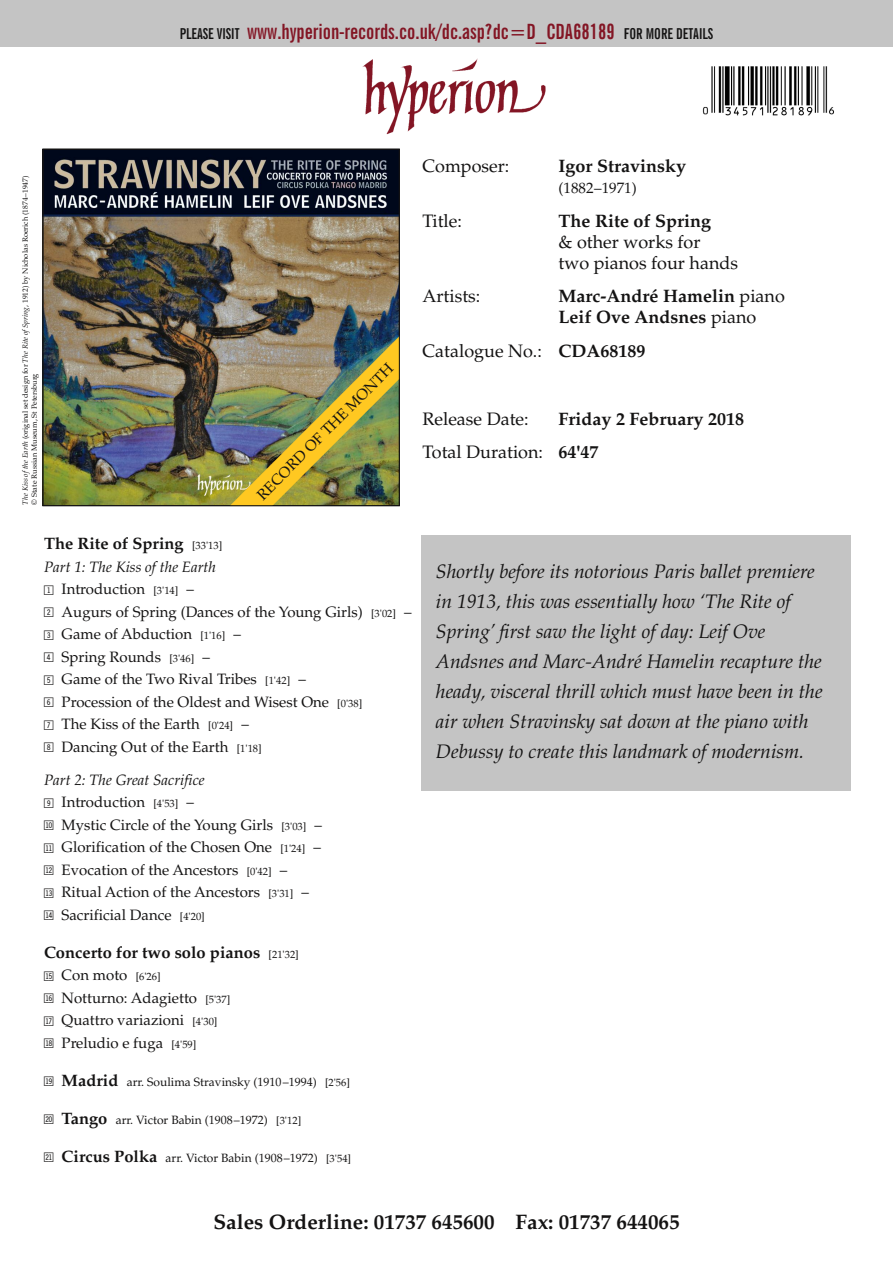
<style>
.page{position:relative;width:893px;height:1263px;background:#fff}
.page>*{position:absolute;margin:0;border:0;box-sizing:border-box;transform-origin:0 0}
.t1{font:700 extra-condensed 21px "News Gothic BT";color:#831524}
.t2{font:700 21px "Palatino";color:#141313}
.t3{font:italic 19.5px/30px "Palatino";color:#141313}
.t4{font:700 18px/21px "Palatino";color:#141313}
.t5{font:18px/21px "Palatino";color:#141313}
.t6{font:700 16.5px "Palatino";color:#141313}
.t7{font:15px/22.5px "Palatino";color:#141313}
.t8{font:12px "Palatino";color:#141313}
.t9{font:7.5px/9px "Palatino";color:#141313}
.s1{font-style:italic}
.s2{font-size:15px;color:#141313}
.s3{font-weight:400}
.s4{font-weight:700}
.s5{font-weight:400;font-size:10.5px}
.s6{font-family:"Doubledigits Square";font-size:12px}
.s7{font-size:10.5px}
.s8{font-family:"Doubledigits Square"}
.s9{font-weight:700;font-size:16.5px}
</style>
<div class="page">
<img style="left:362px;top:58px;width:184px;height:77px">
<img style="left:702px;top:66px;width:132px;height:50px">
<img style="left:45px;top:151px;width:353px;height:353px">
<img style="left:230px;top:336px;width:168px;height:168px">
<div style="left:43px;top:149px;width:357px;height:357px;border:1px solid #141313"></div>
<div style="left:421px;top:536px;width:429px;height:255px;background:#c4c4c4"></div>
<div style="left:0;top:0;width:893px;height:47px;background:#c4c4c4"></div>
<p class="t9" style="left:22px;top:504px;width:330px;rotate:-90deg"><span class="s1">The Kiss of the Earth</span> (original set design for <span class="s1">The Rite of Spring</span>, 1912) by Nicholas Roerich (1874–1947) © State Russian Museum, St Petersburg</p>
<h1 class="t1" style="left:180px;top:23px;width:535px"><span class="s2">PLEASE VISIT</span> www.hyperion-records.co.uk/dc.asp?dc=D_CDA68189 <span class="s2">FOR MORE DETAILS</span></h1>
<p class="t7" style="left:253px;top:490px;width:187px;rotate:-45deg">RECORD OF THE MONTH</p>
<p class="t5" style="left:422px;top:157px;width:88px">Composer:</p>
<p class="t4" style="left:559px;top:157px;width:129px">Igor Stravinsky</p>
<p class="t7" style="left:559px;top:178px;width:80px">(1882–1971)</p>
<p class="t5" style="left:422px;top:212px;width:41px">Title:</p>
<p class="t4" style="left:559px;top:212px;width:154px">The Rite of Spring</p>
<p class="t5" style="left:559px;top:233px;width:181px">&amp; other works for<br>two pianos four hands</p>
<p class="t5" style="left:422px;top:288px;width:59px">Artists:</p>
<p class="t4" style="left:559px;top:288px;width:228px">Marc-André Hamelin <span class="s3">piano<br></span>Leif Ove Andsnes <span class="s3">piano</span></p>
<p class="t5" style="left:422px;top:342px;width:225px">Catalogue No.: <span class="s4">CDA68189</span></p>
<p class="t5" style="left:422px;top:410px;width:108px">Release Date:</p>
<p class="t4" style="left:422px;top:404px;width:323px;line-height:33.8px;text-indent:136px">Friday 2 February 2018<br><span class="s3">Total Duration:</span> 64'47</p>
<p class="t6" style="left:44px;top:537px;width:180px">The Rite of Spring <span class="s5">[33'13]</span></p>
<p class="t7" style="left:44px;top:557px;width:369px"><span class="s1">Part 1: The Kiss of the Earth<br></span><span class="s6">1</span> Introduction <span class="s7">[3'14]</span> –<br><span class="s6">2</span> Augurs of Spring (Dances of the Young Girls) <span class="s7">[3'02]</span> – <span class="s6">3</span> Game of Abduction <span class="s7">[1'16]</span> –<br><span class="s6">4</span> Spring Rounds <span class="s7">[3'46]</span> –<br><span class="s6">5</span> Game of the Two Rival Tribes <span class="s7">[1'42]</span> –<br><span class="s6">6</span> Procession of the Oldest and Wisest One <span class="s7">[0'38]<br></span><span class="s6">7</span> The Kiss of the Earth <span class="s7">[0'24]</span> –<br><span class="s6">8</span> Dancing Out of the Earth <span class="s7">[1'18]</span></p>
<p class="t7" style="left:44px;top:770px;width:280px"><span class="s1">Part 2: The Great Sacrifice<br></span><span class="s6">9</span> Introduction <span class="s7">[4'53]</span> –<br><span class="s6">BL</span> Mystic Circle of the Young Girls <span class="s7">[3'03]</span> – <span class="s6">BM</span> Glorification of the Chosen One <span class="s7">[1'24]</span> – <span class="s6">BN</span> Evocation of the Ancestors <span class="s7">[0'42]</span> –<br><span class="s6">BO</span> Ritual Action of the Ancestors <span class="s7">[3'31]</span> – <span class="s6">BP</span> Sacrificial Dance <span class="s7">[4'20]</span></p>
<p class="t6" style="left:44px;top:946px;width:256px">Concerto for two solo pianos <span class="s5">[21'32]</span></p>
<p class="t7" style="left:44px;top:966px;width:188px"><span class="s6">BQ</span> Con moto <span class="s7">[6'26]<br></span><span class="s6">BR</span> Notturno: Adagietto <span class="s7">[5'37]<br></span><span class="s6">BS</span> Quattro variazioni <span class="s7">[4'30]<br></span><span class="s6">BT</span> Preludio e fuga <span class="s7">[4'59]</span></p>
<p class="t8" style="left:44px;top:1077px;width:307px"><span class="s8">BU</span> <span class="s9">Madrid</span> arr. Soulima Stravinsky (1910–1994) <span class="s7">[2'56]</span></p>
<p class="t8" style="left:44px;top:1115px;width:259px"><span class="s8">CL</span> <span class="s9">Tango</span> arr. Victor Babin (1908–1972) <span class="s7">[3'12]</span></p>
<p class="t8" style="left:44px;top:1153px;width:309px"><span class="s8">CM</span> <span class="s9">Circus Polka</span> arr. Victor Babin (1908–1972) <span class="s7">[3'54]</span></p>
<p class="t3" style="left:436px;top:558px;width:388px">Shortly before its notorious Paris ballet premiere in 1913, this was essentially how ‘The Rite of Spring’ first saw the light of day: Leif Ove Andsnes and Marc-André Hamelin recapture the heady, visceral thrill which must have been in the air when Stravinsky sat down at the piano with Debussy to create this landmark of modernism.</p>
<h1 class="t2" style="left:213px;top:1213px;width:468px">Sales Orderline: 01737 645600 Fax: 01737 644065</h1>
</div>
